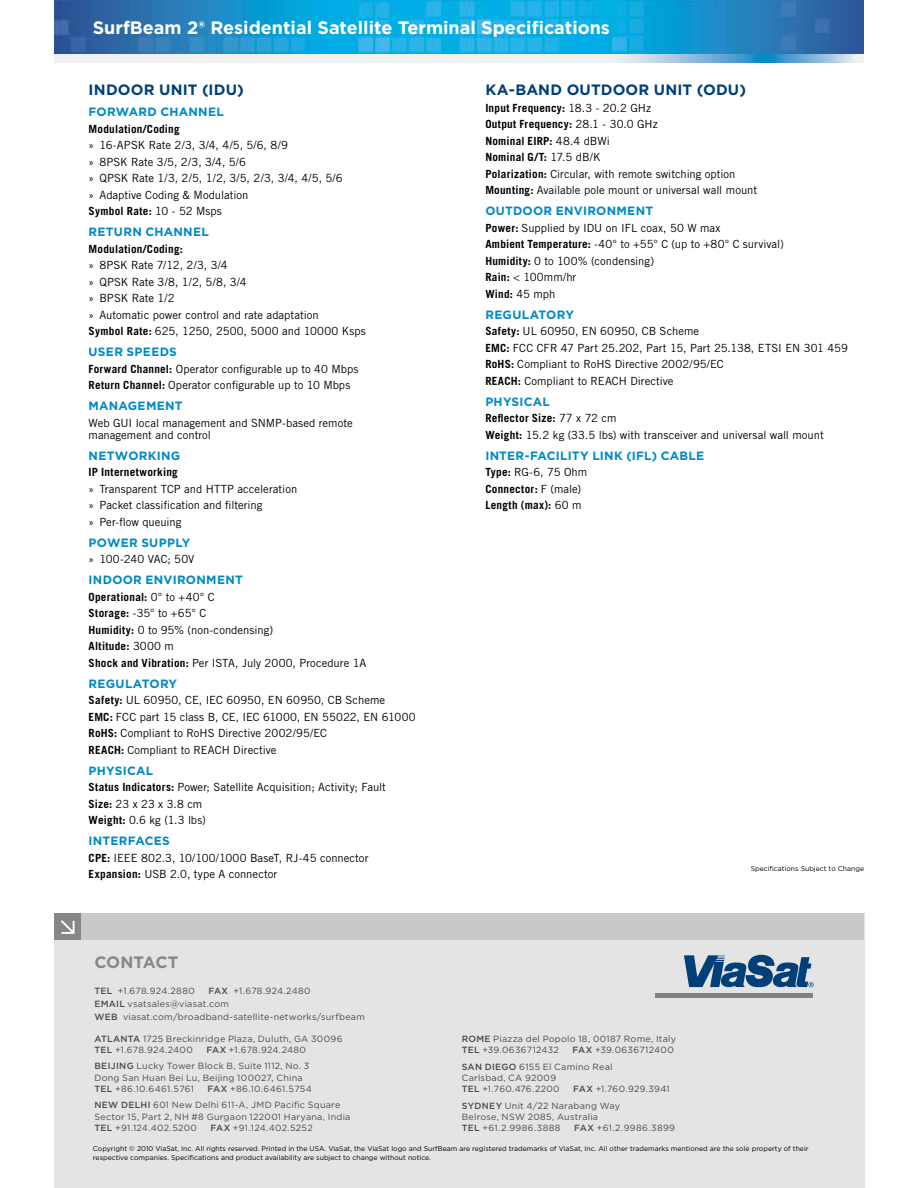
<style>
.page{position:relative;width:918px;height:1188px;background:#fff}
.page>*{position:absolute;margin:0;border:0;box-sizing:border-box;transform-origin:0 0}
.t1{font:700 18px "Gotham";color:#fff}
.t2{font:700 16.5px "Gotham";color:#868787}
.t3{font:700 15px "Gotham";letter-spacing:.02em;color:#003f77}
.t4{font:700 12px "Gotham";letter-spacing:.02em;color:#0089c6}
.t5{font:11.25px/16.5px "Trade Gothic LT Std";color:#000}
.t6{font:700 11.25px/16.5px "Trade Gothic LT Std";letter-spacing:.02em;color:#000}
.t7{font:9px/11.2px "Gotham";letter-spacing:.025em;color:#4a4a4b}
.t8{font:500 9px "Gotham";color:#4a4a4b}
.t9{font:6.9px/8.2px "Gotham";color:#000}
.s1{font-weight:700}
.s2{font-weight:500}
.s3{font-weight:400}
</style>
<div class="page">
<svg style="left:54px;top:54px;width:810px;height:9px"></svg>
<img style="left:54px;top:0;width:810px;height:54px">
<div style="left:54px;top:913px;width:810px;height:275px;background:#e4e4e4"></div>
<div style="left:54px;top:913px;width:810px;height:27px;background:#c9c9ca"></div>
<div style="left:54px;top:913px;width:27px;height:27px;background:#868787"></div>
<svg style="left:61px;top:920px;width:14px;height:14px"></svg>
<div style="left:655px;top:993px;width:157px;height:5px;background:#7e8185"></div>
<svg style="left:684px;top:955px;width:130px;height:33px"></svg>
<h1 class="t1" style="left:93px;top:16px;width:519px">SurfBeam 2® Residential Satellite Terminal Specifications</h1>
<h3 class="t3" style="left:89px;top:81px;width:12px">INDOOR</h3>
<h3 class="t3" style="left:159px;top:81px;width:22px">UNIT</h3>
<h3 class="t3" style="left:202px;top:81px;width:43px">(IDU)</h3>
<p class="t4" style="left:89px;top:105px;width:10px">FOR</p>
<p class="t4" style="left:116px;top:105px;width:24px">WARD</p>
<p class="t4" style="left:160px;top:105px;width:29px">CHANNEL</p>
<p class="t6" style="left:89px;top:120px;width:93px">Modulation/Coding</p>
<p class="t5" style="left:89px;top:137px;width:256px">» 16-APSK Rate 2/3, 3/4, 4/5, 5/6, 8/9<br>» 8PSK Rate 3/5, 2/3, 3/4, 5/6<br>» QPSK Rate 1/3, 2/5, 1/2, 3/5, 2/3, 3/4, 4/5, 5/6 » Adaptive Coding &amp; Modulation<br><span class="s1">Symbol Rate:</span> 10 - 52 Msps</p>
<p class="t4" style="left:89px;top:225px;width:9px">RET</p>
<p class="t4" style="left:114px;top:225px;width:60px">URN CHANNEL</p>
<p class="t6" style="left:89px;top:240px;width:96px">Modulation/Coding:</p>
<p class="t5" style="left:89px;top:257px;width:279px">» 8PSK Rate 7/12, 2/3, 3/4<br>» QPSK Rate 3/8, 1/2, 5/8, 3/4<br>» BPSK Rate 1/2<br>» Automatic power control and rate adaptation<br><span class="s1">Symbol Rate:</span> 625, 1250, 2500, 5000 and 10000 Ksps</p>
<p class="t4" style="left:89px;top:345px;width:19px">USER</p>
<p class="t4" style="left:127px;top:345px;width:26px">SPEEDS</p>
<p class="t5" style="left:89px;top:360px;width:271px"><span class="s1">Forward Channel:</span> Operator configurable up to 40 Mbps<br><span class="s1">Return Channel:</span> Operator configurable up to 10 Mbps</p>
<p class="t4" style="left:89px;top:399px;width:11px">MANAGEMENT</p>
<p class="t5" style="left:89px;top:417px;width:266px;line-height:12px">Web GUI local management and SNMP-based remote management and control</p>
<p class="t4" style="left:89px;top:448px;width:10px">NET</p>
<p class="t4" style="left:115px;top:448px;width:51px">WORKING</p>
<p class="t6" style="left:89px;top:464px;width:91px">IP Internetworking</p>
<p class="t5" style="left:89px;top:480px;width:210px">» Transparent TCP and HTTP acceleration » Packet classification and filtering<br>» Per-flow queuing</p>
<p class="t4" style="left:89px;top:535px;width:95px">POWER SUPPLY</p>
<p class="t5" style="left:89px;top:551px;width:107px">» 100-240 VAC; 50V</p>
<p class="t4" style="left:89px;top:573px;width:10px">INDOOR</p>
<p class="t4" style="left:146px;top:573px;width:37px">ENVIRONMENT</p>
<p class="t5" style="left:89px;top:588px;width:279px"><span class="s1">Operational:</span> 0° to +40° C<br><span class="s1">Storage:</span> -35° to +65° C<br><span class="s1">Humidity:</span> 0 to 95% (non-condensing)<br><span class="s1">Altitude:</span> 3000 m<br><span class="s1">Shock and Vibration:</span> Per ISTA, July 2000, Procedure 1A</p>
<p class="t4" style="left:89px;top:676px;width:10px">REG</p>
<p class="t4" style="left:116px;top:676px;width:19px">ULATORY</p>
<p class="t5" style="left:89px;top:692px;width:329px"><span class="s1">Safety:</span> UL 60950, CE, IEC 60950, EN 60950, CB Scheme<br><span class="s1">EMC:</span> FCC part 15 class B, CE, IEC 61000, EN 55022, EN 61000<br><span class="s1">RoHS:</span> Compliant to RoHS Directive 2002/95/EC<br><span class="s1">REACH:</span> Compliant to REACH Directive</p>
<p class="t4" style="left:89px;top:763px;width:27px">PHYSICAL</p>
<p class="t5" style="left:89px;top:779px;width:299px"><span class="s1">Status Indicators:</span> Power; Satellite Acquisition; Activity; Fault<br><span class="s1">Size:</span> 23 x 23 x 3.8 cm<br><span class="s1">Weight:</span> 0.6 kg (1.3 lbs)</p>
<p class="t4" style="left:89px;top:834px;width:9px">INTERFACES</p>
<p class="t5" style="left:89px;top:849px;width:281px"><span class="s1">CPE:</span> IEEE 802.3, 10/100/1000 BaseT, RJ-45 connector<br><span class="s1">Expansion:</span> USB 2.0, type A connector</p>
<h2 class="t2" style="left:94px;top:952px;width:86px">ContACt</h2>
<p class="t7" style="left:94px;top:985px;width:102px"><span class="s2">TEL</span> +1.678.924.2880</p>
<p class="t7" style="left:94px;top:985px;width:272px;line-height:12.8px;text-indent:114px"><span class="s2">FAX</span> +1.678.924.2480<br><span class="s2">EMAIL</span> vsatsales@viasat.com<br><span class="s2">WEB</span> viasat.com/broadband-satellite-networks/surfbeam</p>
<p class="t8" style="left:94px;top:1033px;width:14px">ATLA</p>
<p class="t7" style="left:94px;top:1033px;width:250px;text-indent:26px"><span class="s2">NTA</span> 1725 Breckinridge Plaza, Duluth, GA 30096<br><span class="s2">TEL</span> +1.678.924.2400</p>
<p class="t7" style="left:94px;top:1041px;width:216px;line-height:16.5px;text-indent:112px"><span class="s2">FAX</span> +1.678.924.2480<br><span class="s2">BEIJI NG</span> Lucky Tower Block B, Suite 1112, No. 3</p>
<p class="t7" style="left:94px;top:1072px;width:210px">Dong San Huan Bei Lu, Beijing 100027, China<br><span class="s2">TEL</span> +86.10.6461.5761</p>
<p class="t7" style="left:208px;top:1083px;width:106px"><span class="s2">FAX</span> +86.10.6461.5754</p>
<p class="t7" style="left:94px;top:1100px;width:258px;text-indent:27px"><span class="s2">DELHI</span> 601 New Delhi 611-A, JMD Pacific Square<br>Sector 15, Part 2, NH #8 Gurgaon 122001 Haryana, India<br><span class="s2">TEL</span> +91.124.402.5200</p>
<p class="t8" style="left:94px;top:1100px;width:9px">NEW</p>
<p class="t7" style="left:210px;top:1122px;width:104px"><span class="s2">FAX</span> +91.124.402.5252</p>
<h3 class="t3" style="left:485px;top:81px;width:54px">KA-BAND</h3>
<h3 class="t3" style="left:567px;top:81px;width:37px">OUTDOOR</h3>
<h3 class="t3" style="left:654px;top:81px;width:22px">UNIT</h3>
<h3 class="t3" style="left:697px;top:81px;width:51px">(ODU)</h3>
<p class="t5" style="left:485px;top:99px;width:273px"><span class="s1">Input Frequency:</span> 18.3 - 20.2 GHz<br><span class="s1">Output Frequency:</span> 28.1 - 30.0 GHz<br><span class="s1">Nominal EIRP:</span> 48.4 dBWi<br><span class="s1">Nominal G/T:</span> 17.5 dB/K<br><span class="s1">Polarization:</span> Circular, with remote switching option <span class="s1">Mounting:</span> Available pole mount or universal wall mount</p>
<p class="t4" style="left:485px;top:204px;width:31px">OUTDOOR</p>
<p class="t4" style="left:556px;top:204px;width:37px">ENVIRONMENT</p>
<p class="t5" style="left:485px;top:219px;width:300px"><span class="s1">Power:</span> Supplied by IDU on IFL coax, 50 W max<br><span class="s1">Ambient Temperature:</span> -40° to +55° C (up to +80° C survival)<br><span class="s1">Humidity:</span> 0 to 100% (condensing)<br><span class="s1">Rain:</span> &lt; 100mm/hr<br><span class="s1">Wind:</span> 45 mph</p>
<p class="t4" style="left:485px;top:307px;width:10px">REG</p>
<p class="t4" style="left:512px;top:307px;width:19px">ULATORY</p>
<p class="t5" style="left:485px;top:323px;width:364px"><span class="s1">Safety:</span> UL 60950, EN 60950, CB Scheme<br><span class="s1">EMC:</span> FCC CFR 47 Part 25.202, Part 15, Part 25.138, ETSI EN 301 459<br><span class="s1">RoHS:</span> Compliant to RoHS Directive 2002/95/EC<br><span class="s1">REACH:</span> Compliant to REACH Directive</p>
<p class="t4" style="left:485px;top:394px;width:27px">PHYSICAL</p>
<p class="t5" style="left:485px;top:410px;width:340px"><span class="s1">Reflector Size:</span> 77 x 72 cm<br><span class="s1">Weight:</span> 15.2 kg (33.5 lbs) with transceiver and universal wall mount</p>
<p class="t4" style="left:485px;top:448px;width:9px">INTER</p>
<p class="t4" style="left:525px;top:448px;width:14px">-FACILITY</p>
<p class="t4" style="left:592px;top:448px;width:8px">LIN</p>
<p class="t4" style="left:614px;top:448px;width:83px">K (IFL) CABLE</p>
<p class="t6" style="left:485px;top:464px;width:103px">Type: <span class="s3">RG-6, 75 Ohm<br></span>Connector: <span class="s3">F (male)<br></span>Length (max): <span class="s3">60 m</span></p>
<p class="t7" style="left:462px;top:1033px;width:216px"><span class="s2">ROME</span> Piazza del Popolo 18, 00187 Rome, Italy<br><span class="s2">TEL</span> +39.0636712432</p>
<p class="t7" style="left:462px;top:1042px;width:214px;line-height:16.5px;text-indent:111px"><span class="s2">FAX</span> +39.0636712400<br><span class="s2">SAN DIEGO</span> 6155 El Camino Real</p>
<p class="t7" style="left:462px;top:1072px;width:99px">Carlsbad, CA 92009<br><span class="s2">TEL</span> +1.760.476.2200</p>
<p class="t7" style="left:462px;top:1081px;width:210px;line-height:16.5px;text-indent:111px"><span class="s2">FAX</span> +1.760.929.3941<br><span class="s2">SYDNEY</span> Unit 4/22 Narabang Way</p>
<p class="t7" style="left:462px;top:1111px;width:138px">Belrose, NSW 2085, Australia<br><span class="s2">TEL</span> +61.2.9986.3888</p>
<p class="t7" style="left:574px;top:1123px;width:102px"><span class="s2">FAX</span> +61.2.9986.3899</p>
<p class="t9" style="left:751px;top:865px;width:115px">Specifications Subject to Change</p>
<p class="t9" style="left:93px;top:1145px;width:717px">Copyright © 2010 ViaSat, Inc. All rights reserved. Printed in the USA. ViaSat, the ViaSat logo and SurfBeam are registered trademarks of ViaSat, Inc. All other trademarks mentioned are the sole property of their respective companies. Specifications and product availability are subject to change without notice.</p>
</div>
